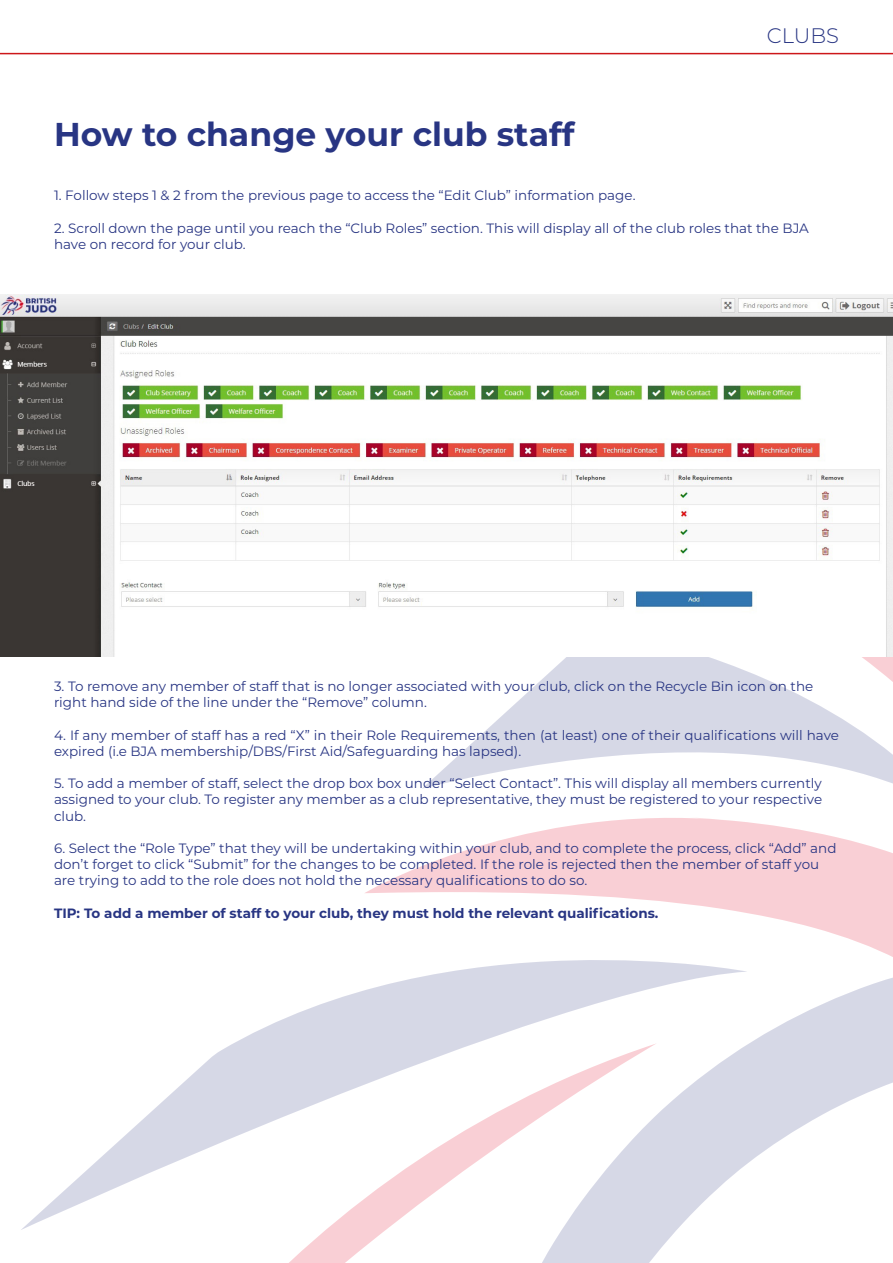
<style>
.page{position:relative;width:893px;height:1263px;background:#fff}
.page>*{position:absolute;margin:0;border:0;box-sizing:border-box;transform-origin:0 0}
.t1{font:700 33px "Montserrat";color:#283583}
.t2{font:300 21px "Montserrat";color:#283583}
.t3{font:13.5px/16.2px "Montserrat";color:#283583}
.t4{font:700 13.5px "Montserrat";color:#283583}
</style>
<div class="page">
<svg style="left:71px;top:657px;width:822px;height:606px"></svg>
<hr style="left:0;top:53px;width:893px;height:1px;background:#cd171a">
<img style="left:0;top:294px;width:893px;height:363px">
<h2 class="t2" style="left:767px;top:21px;width:74px">CLUBS</h2>
<h1 class="t1" style="left:54px;top:111px;width:522px">How to change your club staff</h1>
<p class="t3" style="left:54px;top:187px;width:583px">1. Follow steps 1 &amp; 2 from the previous page to access the “Edit Club” information page.</p>
<p class="t3" style="left:54px;top:219px;width:756px">2. Scroll down the page until you reach the “Club Roles” section. This will display all of the club roles that the BJA have on record for your club.</p>
<p class="t3" style="left:54px;top:677px;width:761px">3. To remove any member of staff that is no longer associated with your club, click on the Recycle Bin icon on the right hand side of the line under the “Remove” column.</p>
<p class="t3" style="left:54px;top:726px;width:786px">4. If any member of staff has a red “X” in their Role Requirements, then (at least) one of their qualifications will have expired (i.e BJA membership/DBS/First Aid/Safeguarding has lapsed).</p>
<p class="t3" style="left:54px;top:775px;width:770px;text-align:justify">5. To add a member of staff, select the drop box box under “Select Contact”. This will display all members currently assigned to your club. To register any member as a club representative, they must be registered to your respective club.</p>
<p class="t3" style="left:54px;top:839px;width:784px">6. Select the “Role Type” that they will be undertaking within your club, and to complete the process, click “Add” and don’t forget to click “Submit” for the changes to be completed. If the role is rejected then the member of staff you are trying to add to the role does not hold the necessary qualifications to do so.</p>
<p class="t4" style="left:54px;top:903px;width:606px">TIP: To add a member of staff to your club, they must hold the relevant qualifications.</p>
</div>
